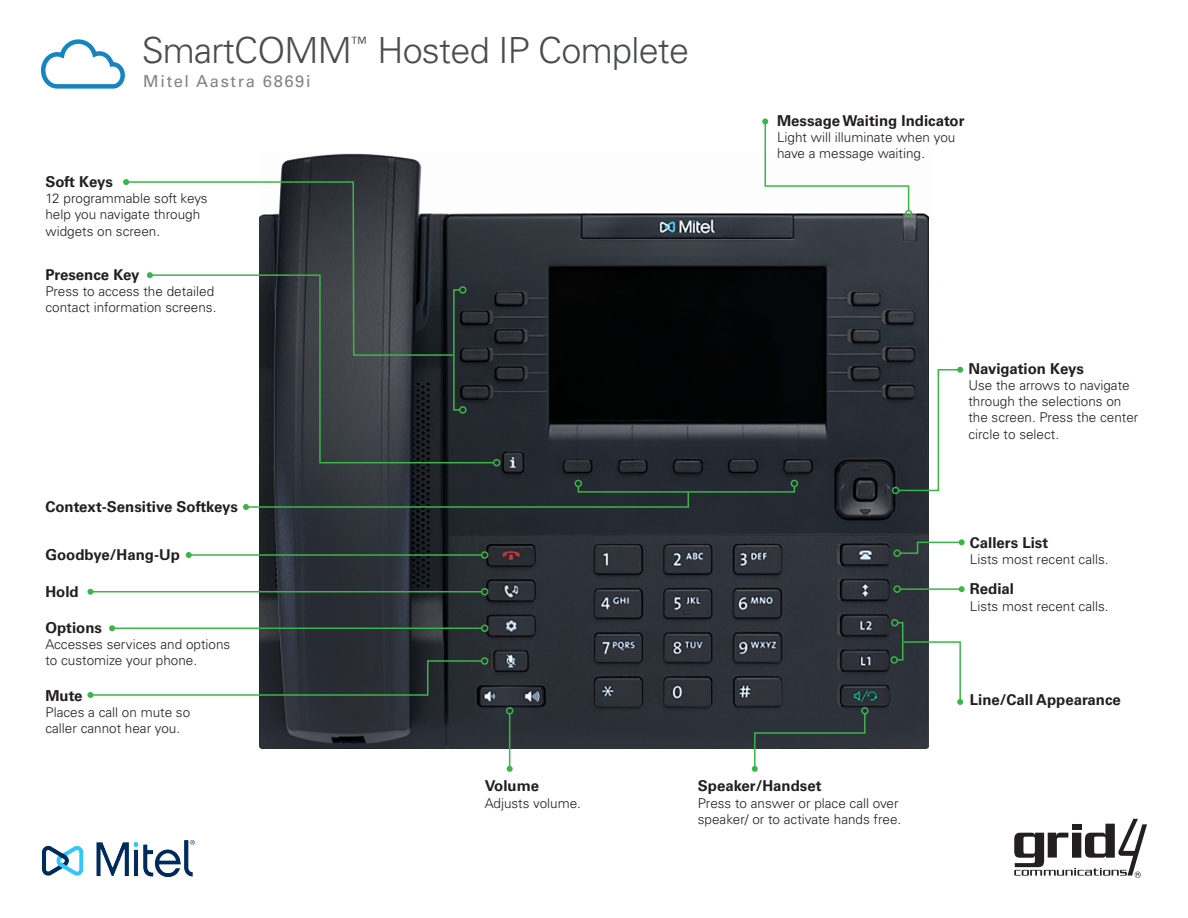
<style>
.page{position:relative;width:1188px;height:918px;background:#fff}
.page>*{position:absolute;margin:0;border:0;box-sizing:border-box;transform-origin:0 0}
.t1{font:300 36px "Univers LT Std";letter-spacing:-.02em;color:#4b4c4d}
.t2{font:16.5px "Univers LT Std";letter-spacing:.1em;color:#808285}
.body_copy{font:700 15px "Univers LT Std";color:#231f20}
.body_copy-2{font:300 13.5px/16.2px "Univers LT Std";color:#231f20}
</style>
<div class="page">
<svg style="left:40px;top:39px;width:85px;height:50px"></svg>
<svg style="left:1014px;top:819px;width:133px;height:59px"></svg>
<img style="left:42px;top:840px;width:152px;height:36px">
<img style="left:259px;top:154px;width:670px;height:595px">
<svg style="left:897px;top:367px;width:66px;height:125px"></svg>
<div style="left:892px;top:487px;width:7px;height:7px;border:2px solid #3ab54a;border-radius:50%"></div>
<svg style="left:899px;top:539px;width:66px;height:16px"></svg>
<div style="left:893px;top:549px;width:8px;height:8px;border:2px solid #3ab54a;border-radius:50%"></div>
<hr style="left:509px;top:714px;width:1px;height:55px;background:#3ab54a">
<svg style="left:507px;top:766px;width:6px;height:6px"></svg>
<div style="left:506px;top:707px;width:7px;height:8px;border:2px solid #3ab54a;border-radius:50%"></div>
<svg style="left:752px;top:712px;width:114px;height:60px"></svg>
<div style="left:861px;top:707px;width:8px;height:8px;border:2px solid #3ab54a;border-radius:50%"></div>
<svg style="left:129px;top:181px;width:326px;height:95px"></svg>
<svg style="left:123px;top:179px;width:6px;height:6px"></svg>
<svg style="left:149px;top:274px;width:346px;height:190px"></svg>
<svg style="left:147px;top:272px;width:6px;height:6px"></svg>
<div style="left:493px;top:459px;width:7px;height:7px;border:2px solid #3ab54a;border-radius:50%"></div>
<hr style="left:189px;top:554px;width:293px;height:2px;background:#3ab54a">
<svg style="left:186px;top:552px;width:6px;height:6px"></svg>
<div style="left:481px;top:551px;width:7px;height:8px;border:2px solid #3ab54a;border-radius:50%"></div>
<hr style="left:112px;top:628px;width:370px;height:1px;background:#3ab54a">
<svg style="left:109px;top:625px;width:6px;height:6px"></svg>
<div style="left:481px;top:625px;width:7px;height:7px;border:2px solid #3ab54a;border-radius:50%"></div>
<hr style="left:90px;top:591px;width:392px;height:1px;background:#3ab54a">
<svg style="left:87px;top:589px;width:6px;height:6px"></svg>
<div style="left:481px;top:588px;width:7px;height:7px;border:2px solid #3ab54a;border-radius:50%"></div>
<div style="left:453px;top:289px;width:8px;height:122px;border:2px solid #3ab54a"></div>
<div style="left:459px;top:286px;width:8px;height:8px;border:2px solid #3ab54a;border-radius:50%"></div>
<div style="left:459px;top:406px;width:8px;height:8px;border:2px solid #3ab54a;border-radius:50%"></div>
<svg style="left:87px;top:660px;width:396px;height:38px"></svg>
<div style="left:481px;top:657px;width:7px;height:8px;border:2px solid #3ab54a;border-radius:50%"></div>
<svg style="left:243px;top:490px;width:447px;height:20px;background:#2e3c3a"></svg>
<div style="left:578px;top:486px;width:217px;height:7px;border:2px solid #3ab54a"></div>
<div style="left:575px;top:480px;width:7px;height:7px;border:2px solid #3ab54a;border-radius:50%"></div>
<div style="left:791px;top:480px;width:7px;height:7px;border:2px solid #3ab54a;border-radius:50%"></div>
<svg style="left:762px;top:118px;width:148px;height:94px"></svg>
<div style="left:905px;top:210px;width:7px;height:7px;border:2px solid #3ab54a;border-radius:50%"></div>
<hr style="left:900px;top:588px;width:62px;height:2px;background:#3ab54a">
<svg style="left:959px;top:586px;width:6px;height:6px"></svg>
<div style="left:893px;top:585px;width:8px;height:8px;border:2px solid #3ab54a;border-radius:50%"></div>
<svg style="left:896px;top:621px;width:67px;height:84px"></svg>
<div style="left:891px;top:619px;width:8px;height:7px;border:2px solid #3ab54a;border-radius:50%"></div>
<div style="left:890px;top:656px;width:8px;height:8px;border:2px solid #3ab54a;border-radius:50%"></div>
<h1 class="t1" style="left:142px;top:29px;width:549px">SmartCOMM<sup>™</sup> Hosted IP Complete</h1>
<p class="t2" style="left:143px;top:72px;width:169px">Mitel Aastra 6869i</p>
<p class="body_copy" style="left:45px;top:173px;width:69px">Soft Keys</p>
<p class="body_copy-2" style="left:45px;top:190px;width:164px">12 programmable soft keys help you navigate through widgets on screen.</p>
<p class="body_copy" style="left:45px;top:266px;width:96px">Presence Key</p>
<p class="body_copy-2" style="left:45px;top:283px;width:173px">Press to access the detailed contact information screens.</p>
<p class="body_copy" style="left:777px;top:112px;width:189px">Message Waiting Indicator</p>
<p class="body_copy-2" style="left:777px;top:129px;width:180px">Light will illuminate when you have a message waiting.</p>
<p class="body_copy" style="left:968px;top:360px;width:117px">Navigation Keys</p>
<p class="body_copy-2" style="left:968px;top:377px;width:172px">Use the arrows to navigate through the selections on the screen. Press the center circle to select.</p>
<p class="body_copy" style="left:45px;top:498px;width:194px">Context-Sensitive Softkeys</p>
<p class="body_copy" style="left:45px;top:546px;width:136px">Goodbye/Hang-Up</p>
<p class="body_copy" style="left:45px;top:583px;width:35px">Hold</p>
<p class="body_copy" style="left:45px;top:619px;width:58px">Options</p>
<p class="body_copy-2" style="left:45px;top:636px;width:186px">Accesses services and options to customize your phone.</p>
<p class="body_copy" style="left:45px;top:687px;width:39px">Mute</p>
<p class="body_copy-2" style="left:45px;top:704px;width:146px">Places a call on mute so caller cannot hear you.</p>
<p class="body_copy" style="left:485px;top:777px;width:56px">Volume</p>
<p class="body_copy-2" style="left:485px;top:795px;width:98px">Adjusts volume.</p>
<p class="body_copy" style="left:698px;top:777px;width:125px">Speaker/Handset</p>
<p class="body_copy-2" style="left:698px;top:795px;width:205px">Press to answer or place call over speaker/ or to activate hands free.</p>
<p class="body_copy" style="left:970px;top:534px;width:80px">Callers List</p>
<p class="body_copy-2" style="left:970px;top:551px;width:140px">Lists most recent calls.</p>
<p class="body_copy" style="left:970px;top:580px;width:46px">Redial</p>
<p class="body_copy-2" style="left:970px;top:598px;width:140px">Lists most recent calls.</p>
<p class="body_copy" style="left:970px;top:691px;width:153px">Line/Call Appearance</p>
</div>
